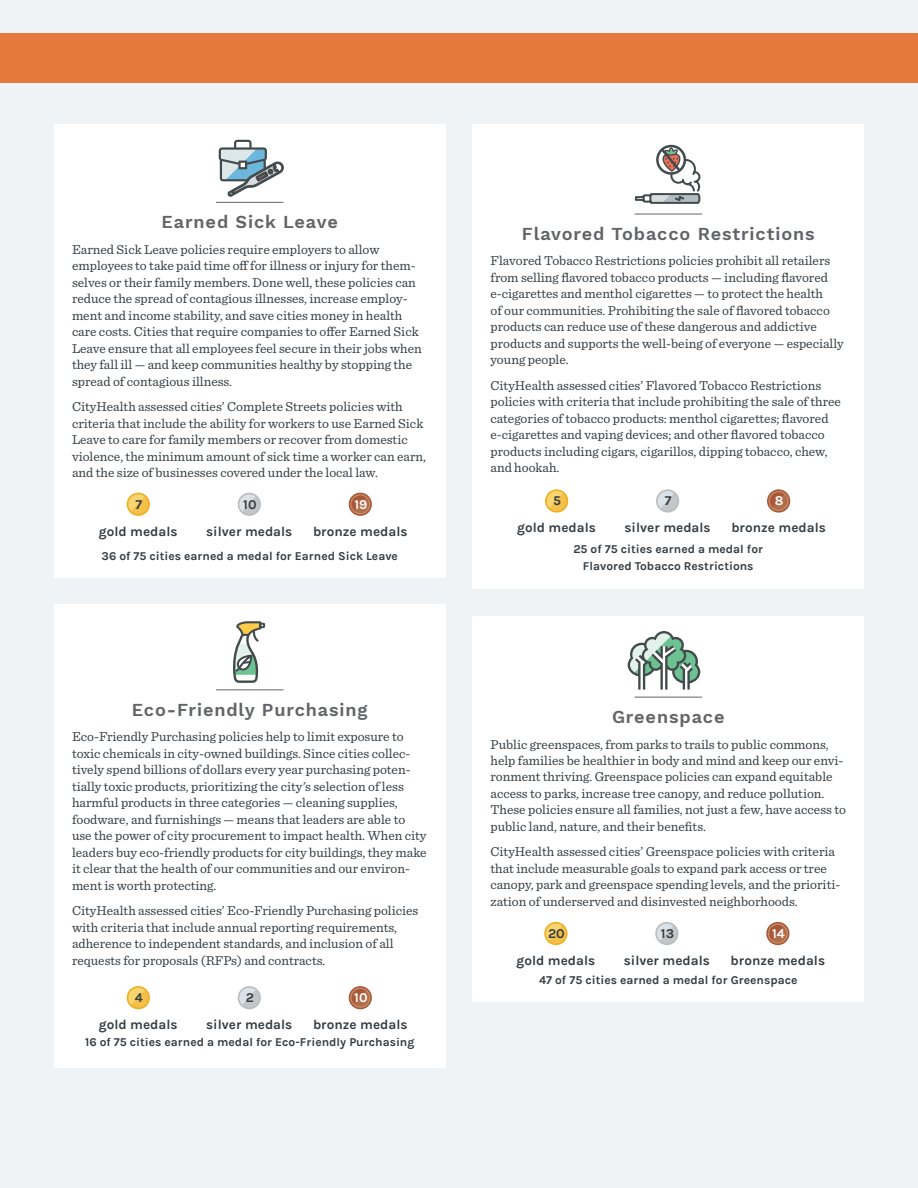
<style>
.page{position:relative;width:918px;height:1188px;background:#eff3f5}
.page>*{position:absolute;margin:0;border:0;box-sizing:border-box;transform-origin:0 0}
.t1{font:600 18px "Work Sans";letter-spacing:.05em;color:#636466}
.t2{font:13.5px/16.5px "Sentinel";color:#353c41}
.t3{font:700 13.5px "Karla";color:#353c41}
.t4{font:700 13.5px "Karla";color:#fff}
.t5{font:700 12px/16.5px "Karla";color:#353c41;text-align:center}
</style>
<div class="page">
<div style="left:0;top:33px;width:918px;height:49px;background:#e5793c"></div>
<div style="left:54px;top:124px;width:392px;height:454px;background:#fff"></div>
<hr style="left:216px;top:202px;width:68px;height:1px;background:#636466">
<svg style="left:126px;top:492px;width:246px;height:24px"></svg>
<svg style="left:219px;top:140px;width:64px;height:56px"></svg>
<div style="left:54px;top:604px;width:392px;height:464px;background:#fff"></div>
<hr style="left:216px;top:689px;width:68px;height:1px;background:#636466">
<svg style="left:233px;top:621px;width:32px;height:62px"></svg>
<svg style="left:126px;top:986px;width:246px;height:24px"></svg>
<div style="left:472px;top:124px;width:392px;height:465px;background:#fff"></div>
<hr style="left:634px;top:214px;width:68px;height:1px;background:#636466">
<svg style="left:545px;top:489px;width:246px;height:24px"></svg>
<div style="left:656px;top:145px;width:30px;height:30px;border:2px solid #424a4b;border-radius:50%"></div>
<svg style="left:635px;top:146px;width:65px;height:58px"></svg>
<div style="left:472px;top:616px;width:392px;height:386px;background:#fff"></div>
<hr style="left:634px;top:697px;width:68px;height:1px;background:#636466">
<svg style="left:544px;top:921px;width:246px;height:25px"></svg>
<svg style="left:628px;top:631px;width:72px;height:59px"></svg>
<h1 class="t1" style="left:162px;top:212px;width:178px">Earned Sick Leave</h1>
<p class="t2" style="left:72px;top:240px;width:351px">Earned Sick Leave policies require employers to allow employees to take paid time off for illness or injury for them&shy;selves or their family members. Done well, these policies can reduce the spread of contagious illnesses, increase employ&shy;ment and income stability, and save cities money in health care costs. Cities that require companies to offer Earned Sick Leave ensure that all employees feel secure in their jobs when they fall ill — and keep communities healthy by stopping the spread of contagious illness.</p>
<p class="t2" style="left:72px;top:398px;width:356px">CityHealth assessed cities’ Complete Streets policies with criteria that include the ability for workers to use Earned Sick Leave to care for family members or recover from domestic violence, the minimum amount of sick time a worker can earn, and the size of businesses covered under the local law.</p>
<p class="t3" style="left:136px;top:496px;width:8px">7</p>
<p class="t3" style="left:243px;top:496px;width:15px">10</p>
<p class="t4" style="left:354px;top:496px;width:15px">19</p>
<p class="t3" style="left:99px;top:523px;width:80px">gold medals</p>
<p class="t3" style="left:206px;top:523px;width:88px">silver medals</p>
<p class="t3" style="left:313px;top:523px;width:96px">bronze medals</p>
<p class="t5" style="left:102px;top:548px;width:298px">36 of 75 cities earned a medal for Earned Sick Leave</p>
<h1 class="t1" style="left:132px;top:699px;width:237px">Eco-Friendly Purchasing</h1>
<p class="t2" style="left:72px;top:728px;width:356px">Eco-Friendly Purchasing policies help to limit exposure to toxic chemicals in city-owned buildings. Since cities collec&shy;tively spend billions of dollars every year purchasing poten&shy;tially toxic products, prioritizing the city’s selection of less harmful products in three categories — cleaning supplies, foodware, and furnishings — means that leaders are able to use the power of city procurement to impact health. When city leaders buy eco-friendly products for city buildings, they make it clear that the health of our communities and our environ&shy;ment is worth protecting.</p>
<p class="t2" style="left:72px;top:902px;width:348px">CityHealth assessed cities’ Eco-Friendly Purchasing policies with criteria that include annual reporting requirements, adherence to independent standards, and inclusion of all requests for proposals (RFPs) and contracts.</p>
<p class="t3" style="left:135px;top:990px;width:10px">4</p>
<p class="t3" style="left:246px;top:990px;width:10px">2</p>
<p class="t4" style="left:354px;top:990px;width:15px">10</p>
<p class="t3" style="left:99px;top:1017px;width:80px">gold medals</p>
<p class="t3" style="left:206px;top:1017px;width:88px">silver medals</p>
<p class="t3" style="left:313px;top:1017px;width:96px">bronze medals</p>
<p class="t5" style="left:85px;top:1034px;width:331px">16 of 75 cities earned a medal for Eco-Friendly Purchasing</p>
<h1 class="t1" style="left:522px;top:223px;width:294px">Flavored Tobacco Restrictions</h1>
<p class="t2" style="left:490px;top:252px;width:355px">Flavored Tobacco Restrictions policies prohibit all retailers from selling flavored tobacco products — including flavored e-cigarettes and menthol cigarettes — to protect the health<br>of our communities. Prohibiting the sale of flavored tobacco products can reduce use of these dangerous and addictive products and supports the well-being of everyone — especially young people.</p>
<p class="t2" style="left:490px;top:376px;width:352px">CityHealth assessed cities’ Flavored Tobacco Restrictions policies with criteria that include prohibiting the sale of three categories of tobacco products: menthol cigarettes; flavored e-cigarettes and vaping devices; and other flavored tobacco products including cigars, cigarillos, dipping tobacco, chew, and hookah.</p>
<p class="t3" style="left:553px;top:493px;width:9px">5</p>
<p class="t3" style="left:665px;top:493px;width:8px">7</p>
<p class="t4" style="left:775px;top:493px;width:10px">8</p>
<p class="t3" style="left:517px;top:520px;width:80px">gold medals</p>
<p class="t3" style="left:625px;top:520px;width:88px">silver medals</p>
<p class="t3" style="left:731px;top:520px;width:96px">bronze medals</p>
<p class="t5" style="left:573px;top:541px;width:191px">25 of 75 cities earned a medal for<br>Flavored Tobacco Restrictions</p>
<h1 class="t1" style="left:612px;top:706px;width:114px">Greenspace</h1>
<p class="t2" style="left:490px;top:735px;width:357px">Public greenspaces, from parks to trails to public commons, help families be healthier in body and mind and keep our envi&shy;ronment thriving. Greenspace policies can expand equitable access to parks, increase tree canopy, and reduce pollution.<br>These policies ensure all families, not just a few, have access to public land, nature, and their benefits.</p>
<p class="t2" style="left:490px;top:843px;width:351px">CityHealth assessed cities’ Greenspace policies with criteria that include measurable goals to expand park access or tree canopy, park and greenspace spending levels, and the prioriti&shy;zation of underserved and disinvested neighborhoods.</p>
<p class="t3" style="left:548px;top:926px;width:18px">20</p>
<p class="t3" style="left:661px;top:926px;width:15px">13</p>
<p class="t4" style="left:772px;top:926px;width:14px">14</p>
<p class="t3" style="left:517px;top:953px;width:80px">gold medals</p>
<p class="t3" style="left:624px;top:953px;width:88px">silver medals</p>
<p class="t3" style="left:731px;top:953px;width:96px">bronze medals</p>
<p class="t5" style="left:539px;top:972px;width:260px">47 of 75 cities earned a medal for Greenspace</p>
</div>
